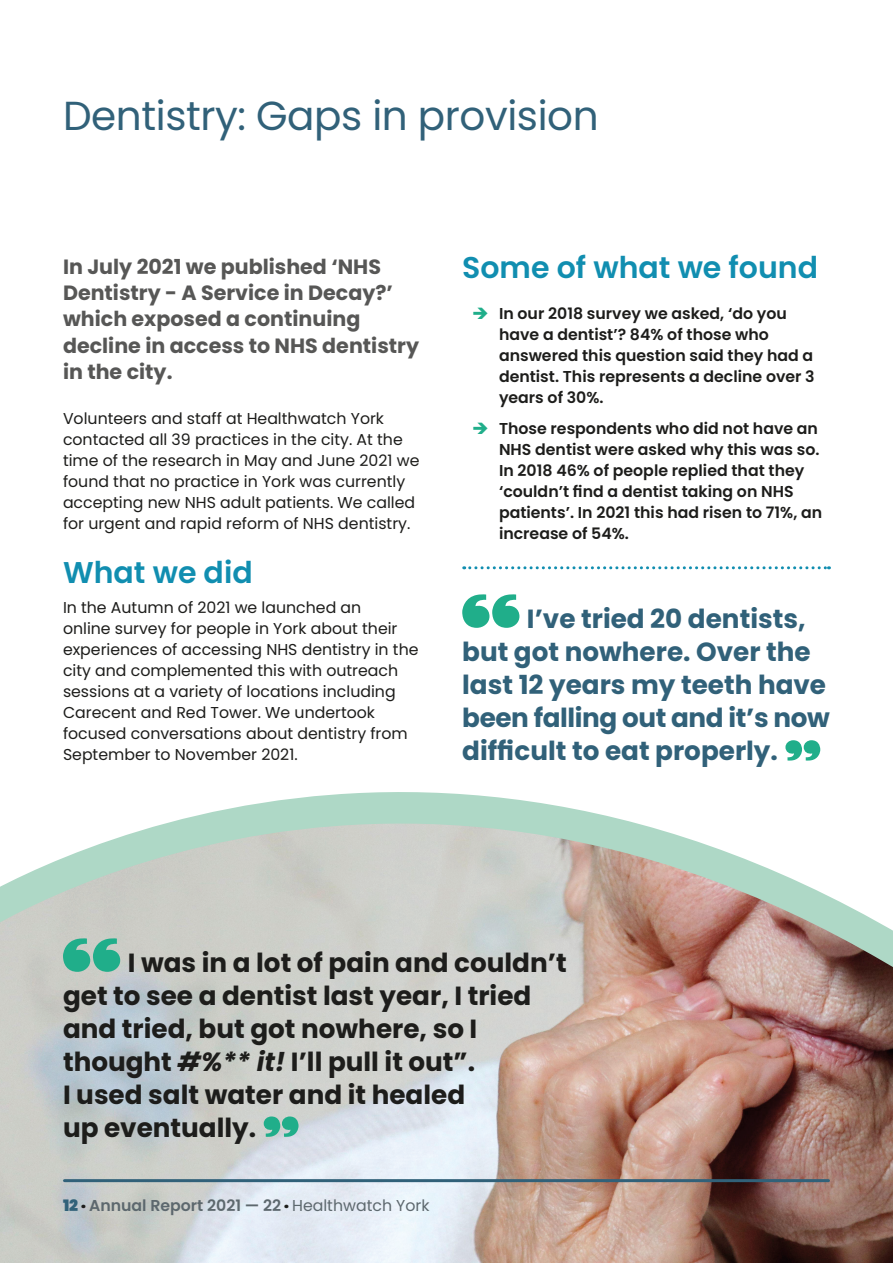
<style>
.page{position:relative;width:893px;height:1263px;background:#fff}
.page>*{position:absolute;margin:0;border:0;box-sizing:border-box;transform-origin:0 0}
.t1{font:40.5px "Poppins";letter-spacing:-.01em;color:#316179}
.t2{font:600 30px "Poppins";color:#118eb0}
.t3{font:700 26.25px/33px "Poppins";color:#1d1d1b}
.t4{font:700 26.25px/33px "Poppins";color:#316179}
.t5{font:700 20.7px/26.2px "Poppins";color:#575756}
.t6{font:15.75px/21px "Poppins";color:#1d1d1b}
.t7{font:600 15.75px/21px "Poppins";color:#1d1d1b}
.t8{font:600 15.75px "Poppins";color:#5d686e}
.s1{font-style:italic}
.s2{font-weight:900;color:#316179}
.s3{font-weight:900;color:#1d1d1b}
.s4{font-weight:400}
</style>
<div class="page">
<svg style="left:464px;top:566px;width:365px;height:3px"></svg>
<svg style="left:462px;top:594px;width:57px;height:34px"></svg>
<svg style="left:0;top:740px;width:893px;height:523px"></svg>
<svg style="left:63px;top:938px;width:57px;height:34px"></svg>
<svg style="left:264px;top:1116px;width:35px;height:21px"></svg>
<hr style="left:64px;top:1179px;width:764px;height:3px;background:#316179">
<h1 class="t1" style="left:63px;top:92px;width:537px">Dentistry: Gaps in provision</h1>
<h3 class="t5" style="left:63px;top:253px;width:358px">In July 2021 we published ‘NHS<br>Dentistry - A Service in Decay?’ which exposed a continuing decline in access to NHS dentistry in the city.</h3>
<p class="t6" style="left:63px;top:408px;width:358px">Volunteers and staff at Healthwatch York contacted all 39 practices in the city. At the time of the research in May and June 2021 we found that no practice in York was currently accepting new NHS adult patients. We called for urgent and rapid reform of NHS dentistry.</p>
<h2 class="t2" style="left:63px;top:555px;width:191px">What we did</h2>
<p class="t6" style="left:63px;top:597px;width:357px">In the Autumn of 2021 we launched an<br>online survey for people in York about their experiences of accessing NHS dentistry in the city and complemented this with outreach sessions at a variety of locations including Carecent and Red Tower. We undertook focused conversations about dentistry from September to November 2021.</p>
<h2 class="t2" style="left:462px;top:250px;width:357px">Some of what we found</h2>
<p class="t7" style="left:499px;top:303px;width:317px">In our 2018 survey we asked, ‘do you have a dentist’? 84% of those who answered this question said they had a dentist. This represents a decline over 3 years of 30%.</p>
<p class="t7" style="left:499px;top:418px;width:325px">Those respondents who did not have an NHS dentist were asked why this was so.<br>In 2018 46% of people replied that they ‘couldn’t find a dentist taking on NHS patients’. In 2021 this had risen to 71%, an increase of 54%.</p>
<h3 class="t4" style="left:462px;top:602px;width:369px;text-indent:65px">I’ve tried 20 dentists, but got nowhere. Over the last 12 years my teeth have been falling out and it’s now difficult to eat properly.</h3>
<h3 class="t3" style="left:63px;top:946px;width:505px;text-indent:65px">I was in a lot of pain and couldn’t get to see a dentist last year, I tried and tried, but got nowhere, so I thought <span class="s1">#%** it!</span> I’ll pull it out”.<br>I used salt water and it healed<br>up eventually.</h3>
<p class="t8" style="left:63px;top:1197px;width:368px"><span class="s2">12</span> <span class="s3">·</span> Annual Report 2021 — 22 <span class="s3">·</span> <span class="s4">Healthwatch York</span></p>
</div>
